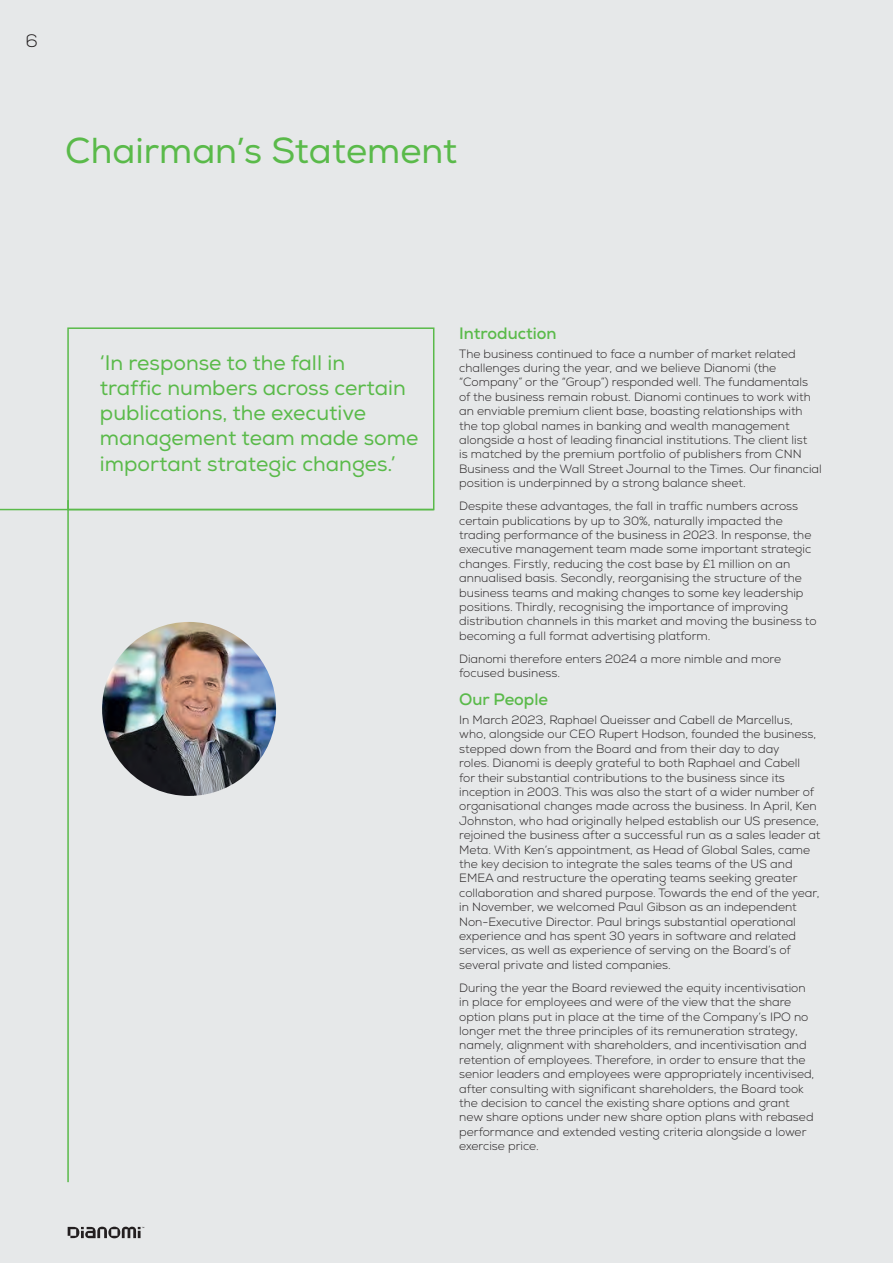
<style>
.page{position:relative;width:893px;height:1263px;background:#e6e8e9}
.page>*{position:absolute;margin:0;border:0;box-sizing:border-box;transform-origin:0 0}
.DIO_Main_Heading{font:36px "Nexa";color:#5aba4a}
.t1{font:21px/25.2px "Nexa";color:#5aba4a}
.t2{font:300 18px "Nexa";color:#231f20}
.DIO_Sub_Head_1{font:700 16.5px "Nexa";color:#5aba4a}
.DIO_Body{font:300 12px/14.4px "Nexa";color:#231f20}
</style>
<div class="page">
<svg style="left:68px;top:1227px;width:76px;height:11px"></svg>
<img style="left:102px;top:622px;width:174px;height:174px;border-radius:87px">
<hr style="left:0;top:509px;width:434px;height:1px;background:#5aba4a">
<hr style="left:67px;top:500px;width:2px;height:682px;background:#5aba4a">
<div style="left:67px;top:327px;width:367px;height:183px;border:2px solid #5aba4a"></div>
<p class="t2" style="left:26px;top:30px;width:14px">6</p>
<p class="DIO_Main_Heading" style="left:65px;top:129px;width:393px">Chairman’s Statement</p>
<p class="t1" style="left:100px;top:350px;width:320px">‘In response to the fall in<br>traffic numbers across certain publications, the executive management team made some important strategic changes.’</p>
<p class="DIO_Sub_Head_1" style="left:459px;top:323px;width:99px">Introduction</p>
<p class="DIO_Body" style="left:459px;top:347px;width:364px">The business continued to face a number of market related challenges during the year, and we believe Dianomi (the “Company” or the “Group”) responded well. The fundamentals of the business remain robust. Dianomi continues to work with an enviable premium client base, boasting relationships with the top global names in banking and wealth management alongside a host of leading financial institutions. The client list<br>is matched by the premium portfolio of publishers from CNN Business and the Wall Street Journal to the Times. Our financial position is underpinned by a strong balance sheet.</p>
<p class="DIO_Body" style="left:459px;top:499px;width:359px">Despite these advantages, the fall in traffic numbers across certain publications by up to 30%, naturally impacted the trading performance of the business in 2023. In response, the executive management team made some important strategic changes. Firstly, reducing the cost base by £1 million on an annualised basis. Secondly, reorganising the structure of the business teams and making changes to some key leadership positions. Thirdly, recognising the importance of improving distribution channels in this market and moving the business to becoming a full format advertising platform.</p>
<p class="DIO_Body" style="left:459px;top:652px;width:323px">Dianomi therefore enters 2024 a more nimble and more focused business.</p>
<p class="DIO_Sub_Head_1" style="left:459px;top:689px;width:90px">Our People</p>
<p class="DIO_Body" style="left:459px;top:713px;width:363px">In March 2023, Raphael Queisser and Cabell de Marcellus, who, alongside our CEO Rupert Hodson, founded the business, stepped down from the Board and from their day to day<br>roles. Dianomi is deeply grateful to both Raphael and Cabell<br>for their substantial contributions to the business since its inception in 2003. This was also the start of a wider number of organisational changes made across the business. In April, Ken Johnston, who had originally helped establish our US presence, rejoined the business after a successful run as a sales leader at Meta. With Ken’s appointment, as Head of Global Sales, came the key decision to integrate the sales teams of the US and EMEA and restructure the operating teams seeking greater collaboration and shared purpose. Towards the end of the year, in November, we welcomed Paul Gibson as an independent Non-Executive Director. Paul brings substantial operational experience and has spent 30 years in software and related services, as well as experience of serving on the Board’s of several private and listed companies.</p>
<p class="DIO_Body" style="left:459px;top:981px;width:357px">During the year the Board reviewed the equity incentivisation in place for employees and were of the view that the share option plans put in place at the time of the Company’s IPO no longer met the three principles of its remuneration strategy, namely, alignment with shareholders, and incentivisation and retention of employees. Therefore, in order to ensure that the senior leaders and employees were appropriately incentivised, after consulting with significant shareholders, the Board took the decision to cancel the existing share options and grant new share options under new share option plans with rebased performance and extended vesting criteria alongside a lower exercise price.</p>
</div>
